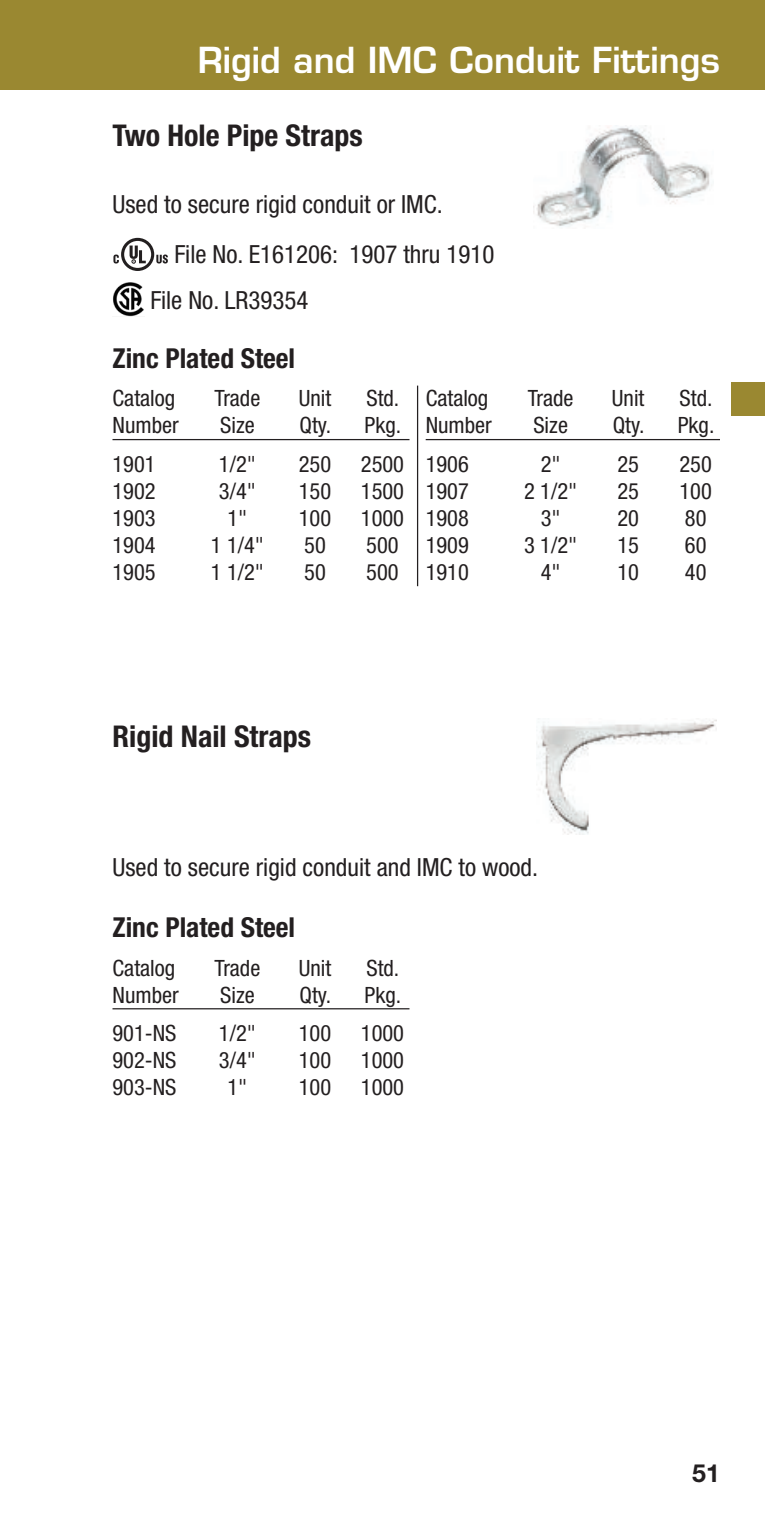
<style>
.page{position:relative;width:765px;height:1530px;background:#fff}
.page>*{position:absolute;margin:0;border:0;box-sizing:border-box;transform-origin:0 0}
.t1{font:600 35px "Eurostile";color:#fff}
.t2{font:700 condensed 30px "Helvetica Neue";color:#231f20}
.t3{font:700 condensed 27.5px "Helvetica Neue";color:#231f20}
.t4{font:condensed 25px/50.8px "Helvetica Neue";color:#231f20}
.t5{font:700 25px "Helvetica Neue";color:#231f20}
.t6{font:condensed 22.5px "Helvetica Neue";color:#231f20}
</style>
<div class="page">
<svg style="left:113px;top:238px;width:55px;height:33px"></svg>
<img style="left:113px;top:282px;width:31px;height:34px">
<hr style="left:112px;top:439px;width:298px;height:1px;background:#231f20">
<hr style="left:426px;top:439px;width:294px;height:1px;background:#231f20">
<hr style="left:417px;top:386px;width:1px;height:200px;background:#231f20">
<div style="left:0;top:0;width:765px;height:90px;background:#9a8831"></div>
<img style="left:534px;top:125px;width:178px;height:102px">
<hr style="left:112px;top:1008px;width:298px;height:1px;background:#231f20">
<img style="left:537px;top:719px;width:180px;height:115px">
<div style="left:731px;top:382px;width:34px;height:34px;background:#9a8831"></div>
<h1 class="t1" style="left:198px;top:38px;width:524px">Rigid and IMC Conduit Fittings</h1>
<h2 class="t2" style="left:112px;top:117px;width:252px">Two Hole Pipe Straps</h2>
<p class="t4" style="left:175px;top:178px;width:321px;text-indent:-62px">Used to secure rigid conduit or IMC.<br>File No. E161206: 1907 thru 1910</p>
<p class="t4" style="left:150px;top:274px;width:160px">File No. LR39354</p>
<p class="t3" style="left:112px;top:342px;width:184px">Zinc Plated Steel</p>
<p class="t6" style="left:112px;top:385px;width:64px">Catalog</p>
<p class="t6" style="left:215px;top:385px;width:47px">Trade</p>
<p class="t6" style="left:299px;top:385px;width:34px">Unit</p>
<p class="t6" style="left:366px;top:385px;width:34px">Std.</p>
<p class="t6" style="left:112px;top:412px;width:68px">Number</p>
<p class="t6" style="left:220px;top:412px;width:36px">Size</p>
<p class="t6" style="left:300px;top:412px;width:33px">Qty.</p>
<p class="t6" style="left:365px;top:412px;width:38px">Pkg.</p>
<p class="t6" style="left:112px;top:451px;width:45px">1901</p>
<p class="t6" style="left:219px;top:451px;width:39px">1/2"</p>
<p class="t6" style="left:299px;top:451px;width:34px">250</p>
<p class="t6" style="left:361px;top:451px;width:45px">2500</p>
<p class="t6" style="left:112px;top:478px;width:45px">1902</p>
<p class="t6" style="left:219px;top:478px;width:39px">3/4"</p>
<p class="t6" style="left:299px;top:478px;width:34px">150</p>
<p class="t6" style="left:361px;top:478px;width:45px">1500</p>
<p class="t6" style="left:112px;top:505px;width:45px">1903</p>
<p class="t6" style="left:228px;top:505px;width:21px">1"</p>
<p class="t6" style="left:299px;top:505px;width:34px">100</p>
<p class="t6" style="left:361px;top:505px;width:45px">1000</p>
<p class="t6" style="left:112px;top:532px;width:45px">1904</p>
<p class="t6" style="left:211px;top:532px;width:55px">1 1/4"</p>
<p class="t6" style="left:304px;top:532px;width:23px">50</p>
<p class="t6" style="left:366px;top:532px;width:34px">500</p>
<p class="t6" style="left:112px;top:559px;width:45px">1905</p>
<p class="t6" style="left:211px;top:559px;width:55px">1 1/2"</p>
<p class="t6" style="left:304px;top:559px;width:23px">50</p>
<p class="t6" style="left:366px;top:559px;width:34px">500</p>
<p class="t6" style="left:426px;top:385px;width:64px">Catalog</p>
<p class="t6" style="left:528px;top:385px;width:47px">Trade</p>
<p class="t6" style="left:612px;top:385px;width:34px">Unit</p>
<p class="t6" style="left:680px;top:385px;width:34px">Std.</p>
<p class="t6" style="left:426px;top:412px;width:68px">Number</p>
<p class="t6" style="left:533px;top:412px;width:36px">Size</p>
<p class="t6" style="left:613px;top:412px;width:33px">Qty.</p>
<p class="t6" style="left:678px;top:412px;width:38px">Pkg.</p>
<p class="t6" style="left:426px;top:451px;width:45px">1906</p>
<p class="t6" style="left:541px;top:451px;width:21px">2"</p>
<p class="t6" style="left:617px;top:451px;width:23px">25</p>
<p class="t6" style="left:679px;top:451px;width:34px">250</p>
<p class="t6" style="left:426px;top:478px;width:45px">1907</p>
<p class="t6" style="left:524px;top:478px;width:55px">2 1/2"</p>
<p class="t6" style="left:617px;top:478px;width:23px">25</p>
<p class="t6" style="left:679px;top:478px;width:34px">100</p>
<p class="t6" style="left:426px;top:505px;width:45px">1908</p>
<p class="t6" style="left:541px;top:505px;width:21px">3"</p>
<p class="t6" style="left:617px;top:505px;width:23px">20</p>
<p class="t6" style="left:685px;top:505px;width:23px">80</p>
<p class="t6" style="left:426px;top:532px;width:45px">1909</p>
<p class="t6" style="left:524px;top:532px;width:55px">3 1/2"</p>
<p class="t6" style="left:617px;top:532px;width:23px">15</p>
<p class="t6" style="left:685px;top:532px;width:23px">60</p>
<p class="t6" style="left:426px;top:559px;width:45px">1910</p>
<p class="t6" style="left:541px;top:559px;width:21px">4"</p>
<p class="t6" style="left:617px;top:559px;width:23px">10</p>
<p class="t6" style="left:685px;top:559px;width:23px">40</p>
<h2 class="t2" style="left:112px;top:718px;width:200px">Rigid Nail Straps</h2>
<p class="t4" style="left:112px;top:841px;width:427px">Used to secure rigid conduit and IMC to wood.</p>
<p class="t3" style="left:112px;top:911px;width:184px">Zinc Plated Steel</p>
<p class="t6" style="left:112px;top:955px;width:64px">Catalog</p>
<p class="t6" style="left:215px;top:955px;width:47px">Trade</p>
<p class="t6" style="left:299px;top:955px;width:34px">Unit</p>
<p class="t6" style="left:366px;top:955px;width:34px">Std.</p>
<p class="t6" style="left:112px;top:982px;width:68px">Number</p>
<p class="t6" style="left:220px;top:982px;width:36px">Size</p>
<p class="t6" style="left:300px;top:982px;width:33px">Qty.</p>
<p class="t6" style="left:365px;top:982px;width:38px">Pkg.</p>
<p class="t6" style="left:112px;top:1020px;width:66px">901-NS</p>
<p class="t6" style="left:219px;top:1020px;width:39px">1/2"</p>
<p class="t6" style="left:299px;top:1020px;width:34px">100</p>
<p class="t6" style="left:361px;top:1020px;width:45px">1000</p>
<p class="t6" style="left:112px;top:1047px;width:66px">902-NS</p>
<p class="t6" style="left:219px;top:1047px;width:39px">3/4"</p>
<p class="t6" style="left:299px;top:1047px;width:34px">100</p>
<p class="t6" style="left:361px;top:1047px;width:45px">1000</p>
<p class="t6" style="left:112px;top:1074px;width:66px">903-NS</p>
<p class="t6" style="left:228px;top:1074px;width:21px">1"</p>
<p class="t6" style="left:299px;top:1074px;width:34px">100</p>
<p class="t6" style="left:361px;top:1074px;width:45px">1000</p>
<p class="t5" style="left:692px;top:1458px;width:29px">51</p>
</div>
